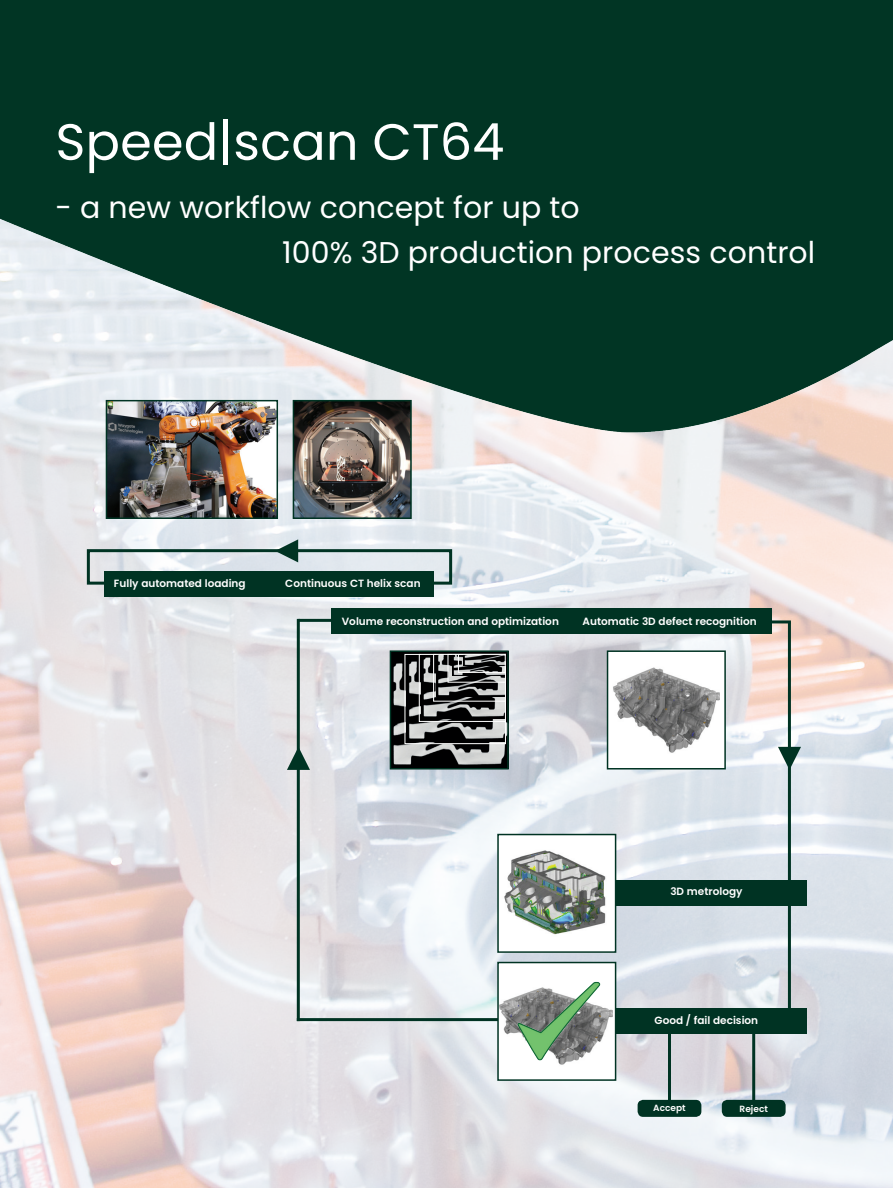
<style>
.page{position:relative;width:893px;height:1188px;background:#fff}
.page>*{position:absolute;margin:0;border:0;box-sizing:border-box;transform-origin:0 0}
.t1{font:51px "Poppins";letter-spacing:.005em;color:#fff}
.t2{font:30px/45px "Poppins";letter-spacing:.005em;color:#fff}
.t3{font:600 10.5px "Poppins";color:#fff}
.t4{font:600 9px "Poppins";color:#fff}
</style>
<div class="page">
<img style="left:0;top:469px;width:893px;height:719px">
<hr style="left:297px;top:1018px;width:229px;height:3px;background:#003323">
<div style="left:87px;top:549px;width:365px;height:36px;border:3px solid #003323"></div>
<img style="left:296px;top:469px;width:113px;height:47px">
<div style="left:293px;top:400px;width:119px;height:119px;border:2px solid #003323"></div>
<div style="left:498px;top:835px;width:118px;height:117px;background:#fff"></div>
<img style="left:504px;top:850px;width:102px;height:85px">
<div style="left:497px;top:834px;width:119px;height:119px;border:2px solid #003323"></div>
<div style="left:498px;top:963px;width:118px;height:117px;background:#fff"></div>
<img style="left:500px;top:983px;width:112px;height:82px">
<div style="left:497px;top:962px;width:119px;height:119px;border:2px solid #003323"></div>
<img style="left:516px;top:981px;width:84px;height:83px">
<div style="left:607px;top:651px;width:118px;height:118px;background:#fff"></div>
<img style="left:613px;top:667px;width:107px;height:86px">
<div style="left:607px;top:650px;width:119px;height:120px;border:2px solid #003323"></div>
<img style="left:393px;top:653px;width:113px;height:114px">
<div style="left:390px;top:650px;width:119px;height:120px;border:2px solid #003323"></div>
<img style="left:407px;top:656px;width:97px;height:86px">
<div style="left:405px;top:654px;width:101px;height:90px;border:1px solid #fff"></div>
<img style="left:421px;top:656px;width:83px;height:62px">
<div style="left:419px;top:654px;width:87px;height:68px;border:1px solid #fff"></div>
<img style="left:437px;top:656px;width:67px;height:40px">
<div style="left:433px;top:654px;width:73px;height:47px;border:1px solid #fff"></div>
<img style="left:452px;top:656px;width:52px;height:20px">
<div style="left:448px;top:654px;width:58px;height:29px;border:1px solid #fff"></div>
<img style="left:463px;top:656px;width:41px;height:9px">
<div style="left:458px;top:654px;width:48px;height:19px;border:1px solid #fff"></div>
<div style="left:104px;top:572px;width:330px;height:25px;background:#003323"></div>
<div style="left:331px;top:608px;width:440px;height:26px;background:#003323"></div>
<img style="left:0;top:0;width:893px;height:469px">
<div style="left:616px;top:880px;width:191px;height:26px;background:#003323"></div>
<div style="left:616px;top:1008px;width:191px;height:26px;background:#003323"></div>
<img style="left:109px;top:403px;width:166px;height:113px">
<div style="left:106px;top:400px;width:172px;height:119px;border:2px solid #003323"></div>
<hr style="left:758px;top:620px;width:33px;height:3px;background:#003323">
<hr style="left:788px;top:622px;width:3px;height:406px;background:#003323">
<svg style="left:275px;top:539px;width:23px;height:23px"></svg>
<svg style="left:778px;top:747px;width:23px;height:23px"></svg>
<hr style="left:298px;top:619px;width:35px;height:3px;background:#003323">
<hr style="left:297px;top:619px;width:3px;height:402px;background:#003323">
<svg style="left:287px;top:747px;width:23px;height:23px"></svg>
<div style="left:638px;top:1100px;width:63px;height:17px;background:#003323;border-radius:6px"></div>
<hr style="left:668px;top:1029px;width:3px;height:72px;background:#003323">
<div style="left:722px;top:1100px;width:64px;height:17px;background:#003323;border-radius:6px"></div>
<hr style="left:752px;top:1031px;width:3px;height:72px;background:#003323">
<h1 class="t1" style="left:55px;top:112px;width:450px">Speed|scan CT64</h1>
<h2 class="t2" style="left:282px;top:185px;width:535px;text-indent:-227px">- a new workflow concept for up to<br>100% 3D production process control</h2>
<p class="t3" style="left:114px;top:577px;width:133px">Fully automated loading</p>
<p class="t3" style="left:285px;top:577px;width:137px">Continuous CT helix scan</p>
<p class="t3" style="left:342px;top:615px;width:219px">Volume reconstruction and optimization</p>
<p class="t3" style="left:583px;top:615px;width:176px">Automatic 3D defect recognition</p>
<p class="t3" style="left:670px;top:886px;width:74px">3D metrology</p>
<p class="t3" style="left:655px;top:1015px;width:105px">Good / fail decision</p>
<p class="t4" style="left:653px;top:1103px;width:34px">Accept</p>
<p class="t4" style="left:739px;top:1103px;width:30px">Reject</p>
</div>
